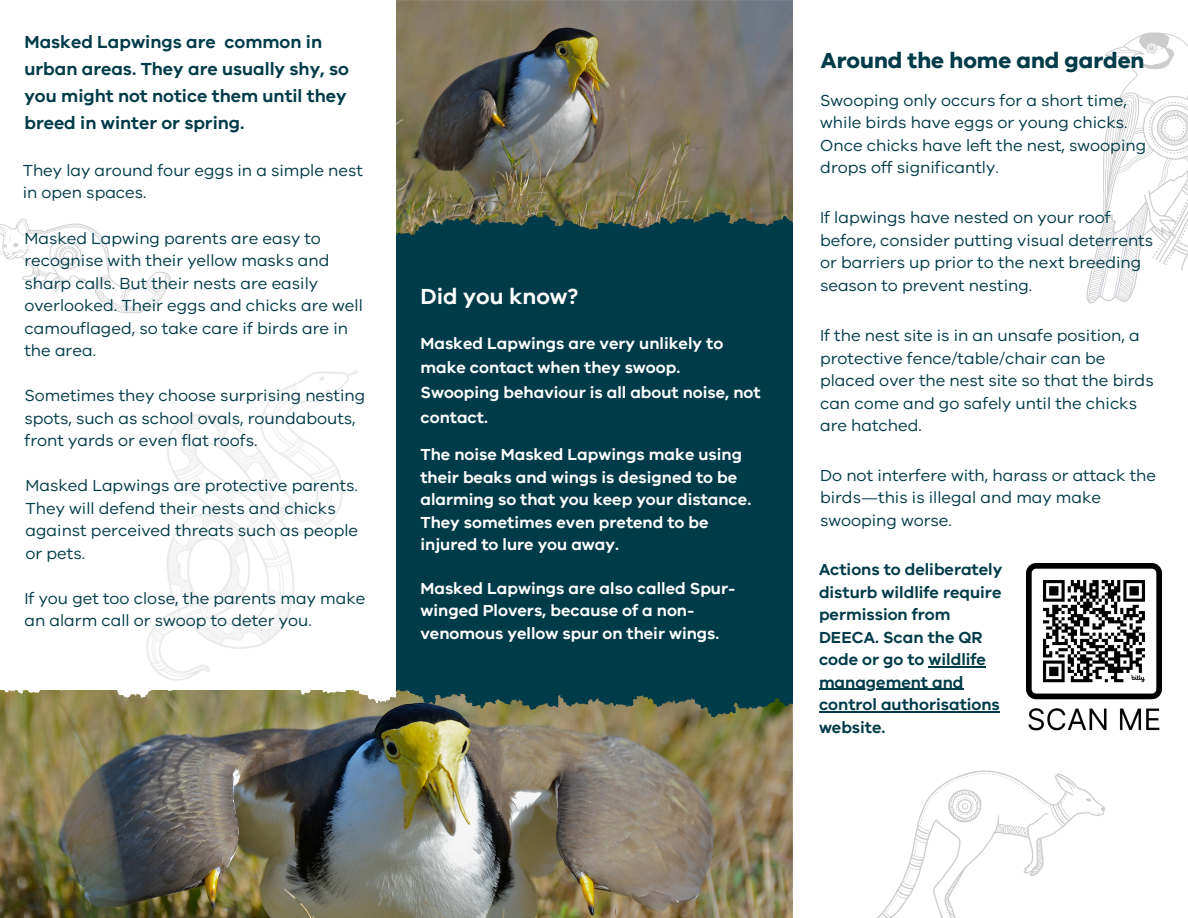
<style>
.page{position:relative;width:1188px;height:918px;background:#fff}
.page>*{position:absolute;margin:0;border:0;box-sizing:border-box;transform-origin:0 0}
.t1{font:700 22.5px "VIC";color:#003b49}
.t2{font:600 22.5px "VIC";color:#fff}
.t3{font:600 18px/27px "VIC";color:#003b49}
.t4{font:16.5px/22.5px "VIC";color:#003b49}
.t5{font:600 16.5px/22.5px "VIC";color:#fff}
.t6{font:600 16.5px/22.5px "VIC";color:#003b49}
</style>
<div class="page">
<img style="left:0;top:703px;width:792px;height:215px">
<img style="left:855px;top:638px;width:250px;height:280px">
<svg style="left:0;top:140px;width:893px;height:563px"></svg>
<img style="left:1086px;top:32px;width:102px;height:272px">
<img style="left:397px;top:0;width:396px;height:212px">
<div style="left:397px;top:212px;width:396px;height:508px;background:#003b49"></div>
<img style="left:25px;top:297px;width:467px;height:449px">
<img style="left:0;top:140px;width:173px;height:251px">
<img style="left:1027px;top:564px;width:135px;height:174px">
<hr style="left:929px;top:666px;width:57px;height:1px;background:#003b49">
<hr style="left:819px;top:689px;width:144px;height:1px;background:#003b49">
<hr style="left:819px;top:711px;width:181px;height:1px;background:#003b49">
<p class="t3" style="left:24px;top:29px;width:326px">Masked Lapwings are common in urban areas. They are usually shy, so you might not notice them until they breed in winter or spring.</p>
<p class="t4" style="left:23px;top:159px;width:342px">They lay around four eggs in a simple nest in open spaces.</p>
<p class="t4" style="left:24px;top:227px;width:340px">Masked Lapwing parents are easy to recognise with their yellow masks and sharp calls. But their nests are easily overlooked. Their eggs and chicks are well camouflaged, so take care if birds are in the area.</p>
<p class="t4" style="left:24px;top:385px;width:342px">Sometimes they choose surprising nesting spots, such as school ovals, roundabouts, front yards or even flat roofs.</p>
<p class="t4" style="left:26px;top:475px;width:334px">Masked Lapwings are protective parents.<br>They will defend their nests and chicks against perceived threats such as people or pets.</p>
<p class="t4" style="left:24px;top:587px;width:342px">If you get too close, the parents may make an alarm call or swoop to deter you.</p>
<h1 class="t2" style="left:420px;top:281px;width:160px">Did you know?</h1>
<p class="t5" style="left:420px;top:331px;width:342px;line-height:24.8px">Masked Lapwings are very unlikely to make contact when they swoop.<br>Swooping behaviour is all about noise, not contact.</p>
<p class="t5" style="left:420px;top:444px;width:332px">The noise Masked Lapwings make using their beaks and wings is designed to be alarming so that you keep your distance.<br>They sometimes even pretend to be injured to lure you away.</p>
<p class="t5" style="left:420px;top:577px;width:317px">Masked Lapwings are also called Spur&shy;winged Plovers, because of a non&shy;venomous yellow spur on their wings.</p>
<p class="t1" style="left:821px;top:46px;width:325px">Around the home and garden</p>
<p class="t4" style="left:820px;top:89px;width:327px">Swooping only occurs for a short time, while birds have eggs or young chicks.<br>Once chicks have left the nest, swooping drops off significantly.</p>
<h1 class="t4" style="left:820px;top:207px;width:335px">If lapwings have nested on your roof before, consider putting visual deterrents or barriers up prior to the next breeding season to prevent nesting.</h1>
<h2 class="t4" style="left:820px;top:324px;width:335px">If the nest site is in an unsafe position, a protective fence/table/chair can be placed over the nest site so that the birds can come and go safely until the chicks are hatched.</h2>
<p class="t4" style="left:820px;top:464px;width:338px">Do not interfere with, harass or attack the birds—this is illegal and may make swooping worse.</p>
<h2 class="t6" style="left:819px;top:559px;width:185px">Actions to deliberately disturb wildlife require permission from<br>DEECA. Scan the QR code or go to wildlife</h2>
<h2 class="t6" style="left:819px;top:671px;width:182px">management and control authorisations website.</h2>
</div>
